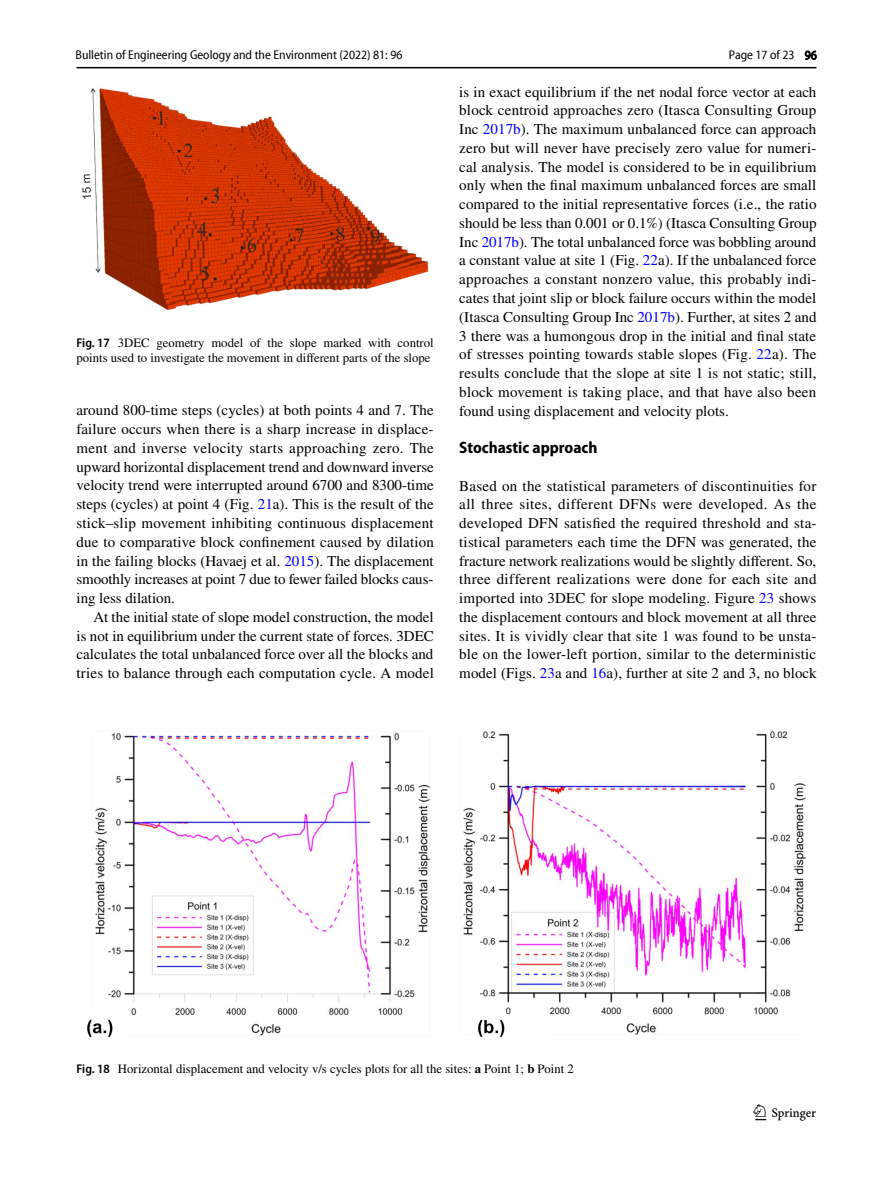
<style>
.page{position:relative;width:893px;height:1187px;background:#fff}
.page>*{position:absolute;margin:0;border:0;box-sizing:border-box;transform-origin:0 0}
.t1{font:22.5px "Springnew Regular 3";color:#000}
.t2{font:700 semi-condensed 16.5px "Myriad Pro";color:#000}
.t3{font:15px/18.8px "STIX";letter-spacing:.005em;color:#000;text-align:justify}
.t4{font:12.75px/15px "STIX";color:#000}
.t5{font:semi-condensed 12.75px "Myriad Pro Unic";color:#000}
.s1{font-family:"Myriad Pro";font-weight:600;font-stretch:semi-condensed}
.s2{color:#00f}
.s3{font-weight:700}
</style>
<div class="page">
<hr style="left:77px;top:67px;width:739px;height:1px;background:#000">
<img style="left:82px;top:88px;width:347px;height:223px">
<img style="left:87px;top:731px;width:719px;height:306px">
<p class="t5" style="left:76px;top:50px;width:328px">Bulletin of Engineering Geology and the Environment (2022) 81: 96</p>
<p class="t5" style="left:729px;top:50px;width:90px">Page 17 of 23 96</p>
<p class="t4" style="left:77px;top:335px;width:359px"><span class="s1">Fig. 17</span> 3DEC geometry model of the slope marked with control points used to investigate the movement in different parts of the slope</p>
<p class="t3" style="left:77px;top:402px;width:359px">around 800-time steps (cycles) at both points 4 and 7. The failure occurs when there is a sharp increase in displace&shy;ment and inverse velocity starts approaching zero. The upward horizontal displacement trend and downward inverse velocity trend were interrupted around 6700 and 8300-time steps (cycles) at point 4 (Fig. <span class="s2">21</span>a). This is the result of the stick–slip movement inhibiting continuous displacement due to comparative block confinement caused by dilation in the failing blocks (Havaej et al. <span class="s2">2015</span>). The displacement smoothly increases at point 7 due to fewer failed blocks caus&shy;ing less dilation.</p>
<p class="t3" style="left:77px;top:608px;width:359px;text-indent:17px">At the initial state of slope model construction, the model is not in equilibrium under the current state of forces. 3DEC calculates the total unbalanced force over all the blocks and tries to balance through each computation cycle. A model</p>
<p class="t3" style="left:459px;top:83px;width:359px">is in exact equilibrium if the net nodal force vector at each block centroid approaches zero (Itasca Consulting Group Inc <span class="s2">2017b</span>). The maximum unbalanced force can approach zero but will never have precisely zero value for numeri&shy;cal analysis. The model is considered to be in equilibrium only when the final maximum unbalanced forces are small compared to the initial representative forces (i.e., the ratio should be less than 0.001 or 0.1%) (Itasca Consulting Group Inc <span class="s2">2017b</span>). The total unbalanced force was bobbling around a constant value at site 1 (Fig. <span class="s2">22</span>a). If the unbalanced force approaches a constant nonzero value, this probably indi&shy;cates that joint slip or block failure occurs within the model (Itasca Consulting Group Inc <span class="s2">2017b</span>). Further, at sites 2 and 3 there was a humongous drop in the initial and final state of stresses pointing towards stable slopes (Fig. <span class="s2">22</span>a). The results conclude that the slope at site 1 is not static; still, block movement is taking place, and that have also been found using displacement and velocity plots.</p>
<p class="t2" style="left:459px;top:438px;width:140px">Stochastic approach</p>
<p class="t3" style="left:459px;top:477px;width:359px">Based on the statistical parameters of discontinuities for all three sites, different DFNs were developed. As the developed DFN satisfied the required threshold and sta&shy;tistical parameters each time the DFN was generated, the fracture network realizations would be slightly different. So, three different realizations were done for each site and imported into 3DEC for slope modeling. Figure <span class="s2">23</span> shows the displacement contours and block movement at all three sites. It is vividly clear that site 1 was found to be unsta&shy;ble on the lower-left portion, similar to the deterministic model (Figs. <span class="s2">23</span>a and <span class="s2">16</span>a), further at site 2 and 3, no block</p>
<p class="t4" style="left:77px;top:1062px;width:499px"><span class="s1">Fig. 18</span> Horizontal displacement and velocity v/s cycles plots for all the sites: <span class="s3">a</span> Point 1; <span class="s3">b</span> Point 2</p>
<h1 class="t1" style="left:755px;top:1104px;width:62px">1 3</h1>
</div>
